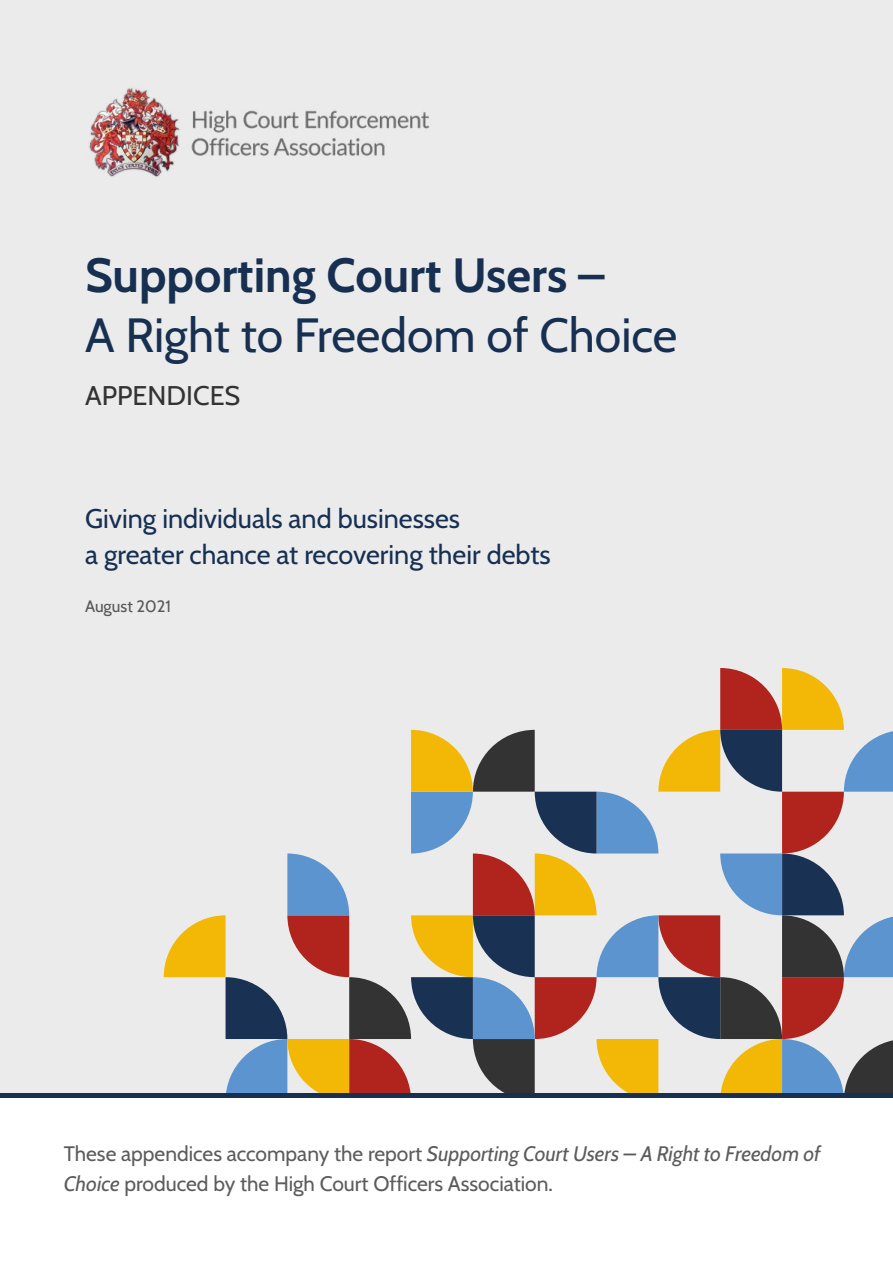
<style>
.page{position:relative;width:893px;height:1263px;background:#fff}
.page>*{position:absolute;margin:0;border:0;box-sizing:border-box;transform-origin:0 0}
.t1{font:48px/60px "Cabin";color:#173052}
.t2{font:27px/36px "Cabin";color:#173052}
.t3{font:27px "Cabin";color:#333}
.intro_text{font:21px/30px "Cabin";color:#5c5c5c}
.t4{font:16.5px "Cabin";color:#575756}
.s1{font-weight:700}
.s2{font-style:italic}
</style>
<div class="page">
<div style="left:0;top:0;width:893px;height:1093px;background:#ebebeb"></div>
<svg style="left:164px;top:668px;width:729px;height:425px"></svg>
<hr style="left:0;top:1093px;width:893px;height:4px;background:#173052">
<img style="left:89px;top:88px;width:340px;height:89px">
<p class="t1" style="left:85px;top:242px;width:594px"><span class="s1">Supporting Court Users –<br></span>A Right to Freedom of Choice</p>
<p class="t3" style="left:85px;top:374px;width:157px">APPENDICES</p>
<p class="t2" style="left:85px;top:499px;width:467px">Giving individuals and businesses<br>a greater chance at recovering their debts</p>
<p class="t4" style="left:85px;top:593px;width:87px">August 2021</p>
<p class="intro_text" style="left:64px;top:1137px;width:758px">These appendices accompany the report <span class="s2">Supporting Court Users – A Right to Freedom of<br>Choice</span> produced by the High Court Officers Association.</p>
</div>
